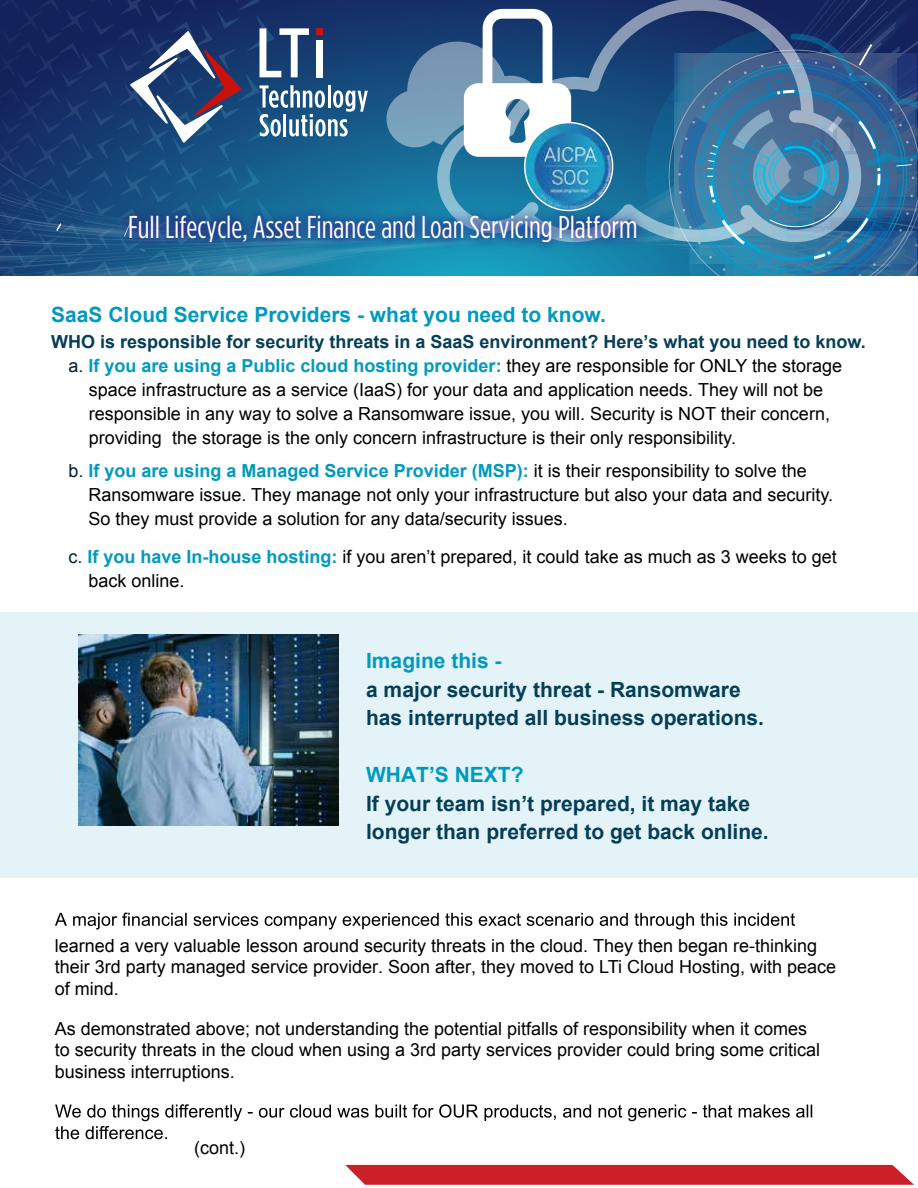
<style>
.page{position:relative;width:918px;height:1188px;background:#fff}
.page>*{position:absolute;margin:0;border:0;box-sizing:border-box;transform-origin:0 0}
.t1{font:31.5px "Gotham Condensed";color:#fff}
.t2{font:700 21px/28.5px "Arial";color:#053e56}
.t3{font:700 21px "Arial";color:#019abe}
.t4{font:18px/24px "Arial";color:#000}
.t5{font:700 18px/23.7px "Arial";color:#053e56;text-align:center}
.s1{font-weight:400;color:#051c33}
.s2{color:#019abe}
.s3{font-weight:400;color:#000}
.s4{color:#051c33}
.s5{font-weight:700;color:#019abe}
</style>
<div class="page">
<div style="left:0;top:612px;width:918px;height:265px;background:#e3f3f7"></div>
<img style="left:79px;top:634px;width:260px;height:192px">
<svg style="left:55px;top:913px;width:740px;height:17px"></svg>
<svg style="left:55px;top:1104px;width:757px;height:35px"></svg>
<svg style="left:345px;top:1165px;width:569px;height:20px;background:#ce2a31"></svg>
<svg style="left:0;top:0;width:918px;height:276px;background:#3a628e"></svg>
<img style="left:75px;top:159px;width:615px;height:116px">
<h1 class="t1" style="left:128px;top:209px;width:511px">Full Lifecycle, Asset Finance and Loan Servicing Platform</h1>
<p class="t3" style="left:51px;top:301px;width:556px">SaaS Cloud Service Providers - what you need to know.</p>
<p class="t5" style="left:51px;top:331px;width:816px">WHO is responsible for security threats in a SaaS environment? Here’s what you need to know. <span class="s1">a.</span> <span class="s2">If you are using a Public cloud hosting provider:</span> <span class="s3">they are responsible for ONLY the storage</span></p>
<p class="t4" style="left:89px;top:378px;width:743px">space infrastructure as a service (IaaS) for your data and application needs. They will not be responsible in any way to solve a Ransomware issue, you will. Security is NOT their concern, providing the storage is the only concern infrastructure is their only responsibility.</p>
<p class="t4" style="left:89px;top:459px;width:746px;text-indent:-20px"><span class="s4">b.</span> <span class="s5">If you are using a Managed Service Provider (MSP):</span> it is their responsibility to solve the<br>Ransomware issue. They manage not only your infrastructure but also your data and security.<br>So they must provide a solution for any data/security issues.</p>
<p class="t4" style="left:89px;top:545px;width:750px;text-indent:-20px"><span class="s4">c.</span> <span class="s5">If you have In-house hosting:</span> if you aren’t prepared, it could take as much as 3 weeks to get back online.</p>
<p class="t3" style="left:366px;top:647px;width:137px">Imagine this -</p>
<p class="t2" style="left:366px;top:676px;width:399px">a major security threat - Ransomware has interrupted all business operations.</p>
<p class="t3" style="left:366px;top:761px;width:159px">WHAT’S NEXT?</p>
<p class="t2" style="left:366px;top:790px;width:404px">If your team isn’t prepared, it may take longer than preferred to get back online.</p>
<p class="t4" style="left:55px;top:935px;width:783px;line-height:21.6px">learned a very valuable lesson around security threats in the cloud. They then began re-thinking their 3rd party managed service provider. Soon after, they moved to LTi Cloud Hosting, with peace of mind.</p>
<p class="t4" style="left:55px;top:1018px;width:767px;line-height:21.6px">As demonstrated above; not understanding the potential pitfalls of responsibility when it comes to security threats in the cloud when using a 3rd party services provider could bring some critical business interruptions.</p>
<p class="t4" style="left:194px;top:1136px;width:53px">(cont.)</p>
</div>
